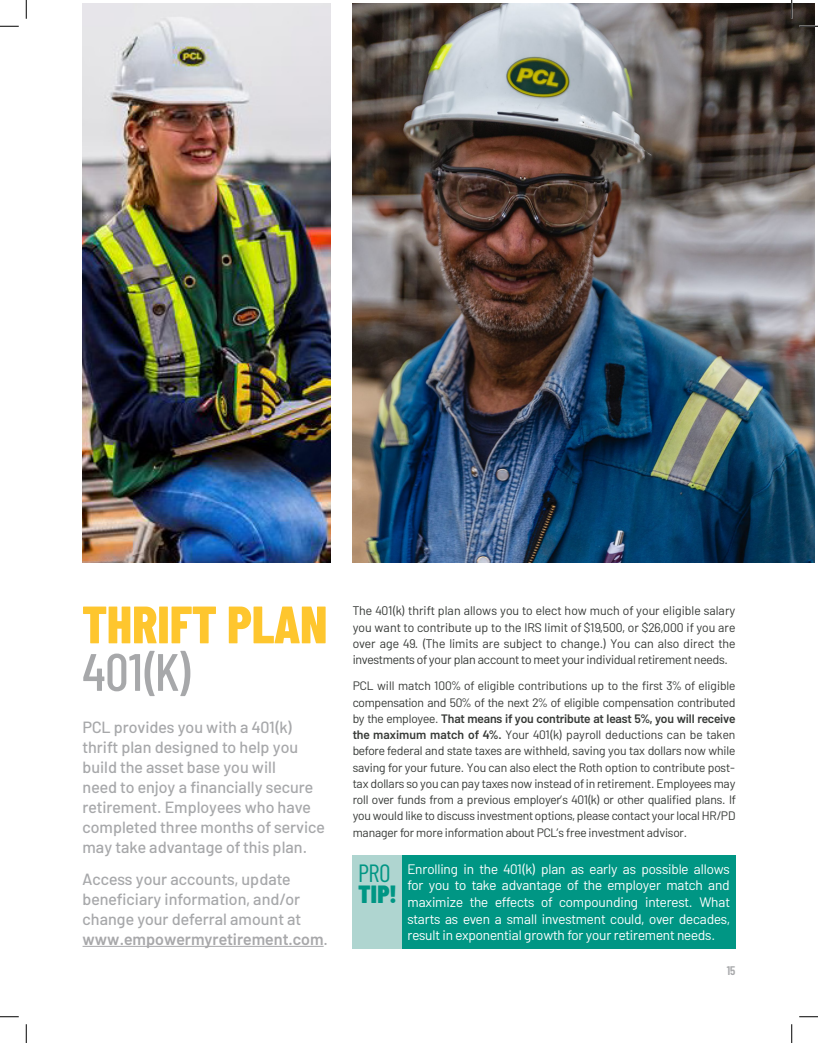
<style>
.page{position:relative;width:818px;height:1043px;background:#fff}
.page>*{position:absolute;margin:0;border:0;box-sizing:border-box;transform-origin:0 0}
.Page_Title_L1{font:800 52.5px "Barlow Condensed";color:#fec62e}
.Page_Title_L2{font:500 52.5px "Barlow Condensed";color:#a7a8aa}
.Header_1{font:900 25px/21.2px "Barlow Condensed";color:#009684}
.Intro_Text{font:500 16.25px/20px "Barlow";color:#a7a8aa}
.ProTip{font:13.75px/16.5px "Barlow";letter-spacing:-.01em;color:#fff;text-align:justify}
.Body{font:12.5px/16.2px "Barlow";letter-spacing:-.02em;color:#363936;text-align:justify}
.Body-2{font:600 12.5px "Barlow Condensed";color:#a7a8aa}
.Body-3{font:12.25px/16.2px "Barlow";letter-spacing:-.015em;color:#363936;text-align:justify}
.s1{font-weight:600;color:#a8a8aa}
.s2{font-weight:600}
.s3{font-weight:400}
</style>
<div class="page">
<hr style="left:82px;top:946px;width:241px;height:1px;background:#a5a5a9">
<img style="left:352px;top:4px;width:462px;height:559px">
<img style="left:82px;top:4px;width:248px;height:559px">
<div style="left:402px;top:855px;width:333px;height:94px;background:#009684"></div>
<div style="left:352px;top:855px;width:50px;height:94px;background:#afd5d0"></div>
<svg style="left:0;top:25px;width:19px;height:2px"></svg>
<svg style="left:799px;top:25px;width:19px;height:2px"></svg>
<svg style="left:0;top:1016px;width:19px;height:1px"></svg>
<svg style="left:799px;top:1016px;width:19px;height:1px"></svg>
<svg style="left:25px;top:0;width:2px;height:19px"></svg>
<svg style="left:25px;top:1024px;width:2px;height:18px"></svg>
<svg style="left:790px;top:0;width:2px;height:19px"></svg>
<svg style="left:791px;top:1024px;width:1px;height:18px"></svg>
<p class="Page_Title_L1" style="left:82px;top:587px;width:246px">THRIFT PLAN</p>
<p class="Page_Title_L2" style="left:82px;top:634px;width:111px">401(K)</p>
<p class="Intro_Text" style="left:82px;top:716px;width:244px">PCL provides you with a 401(k) thrift plan designed to help you build the asset base you will<br>need to enjoy a financially secure retirement. Employees who have completed three months of service may take advantage of this plan.</p>
<p class="Intro_Text" style="left:82px;top:867px;width:247px">Access your accounts, update beneficiary information, and/or change your deferral amount at <span class="s1">www.empowermyretirement.com</span>.</p>
<p class="Body" style="left:352px;top:601px;width:384px">The 401(k) thrift plan allows you to elect how much of your eligible salary you want to contribute up to the IRS limit of $19,500, or $26,000 if you are over age 49. (The limits are subject to change.) You can also direct the investments of your plan account to meet your individual retirement needs.</p>
<p class="Body-3" style="left:352px;top:676px;width:384px">PCL will match 100% of eligible contributions up to the first 3% of eligible compensation and 50% of the next 2% of eligible compensation contributed by the employee. <span class="s2">That means if you contribute at least 5%, you will receive the maximum match of 4%.</span> Your 401(k) payroll deductions can be taken before federal and state taxes are withheld, saving you tax dollars now while saving for your future. You can also elect the Roth option to contribute post&shy;tax dollars so you can pay taxes now instead of in retirement. Employees may roll over funds from a previous employer’s 401(k) or other qualified plans. If you would like to discuss investment options, please contact your local HR/PD manager for more information about PCL’s free investment advisor.</p>
<p class="ProTip" style="left:407px;top:859px;width:324px">Enrolling in the 401(k) plan as early as possible allows for you to take advantage of the employer match and maximize the effects of compounding interest. What starts as even a small investment could, over decades, result in exponential growth for your retirement needs.</p>
<p class="Header_1" style="left:358px;top:860px;width:39px"><span class="s3">PRO<br></span>TIP!</p>
<p class="Body-2" style="left:726px;top:962px;width:10px">15</p>
</div>
